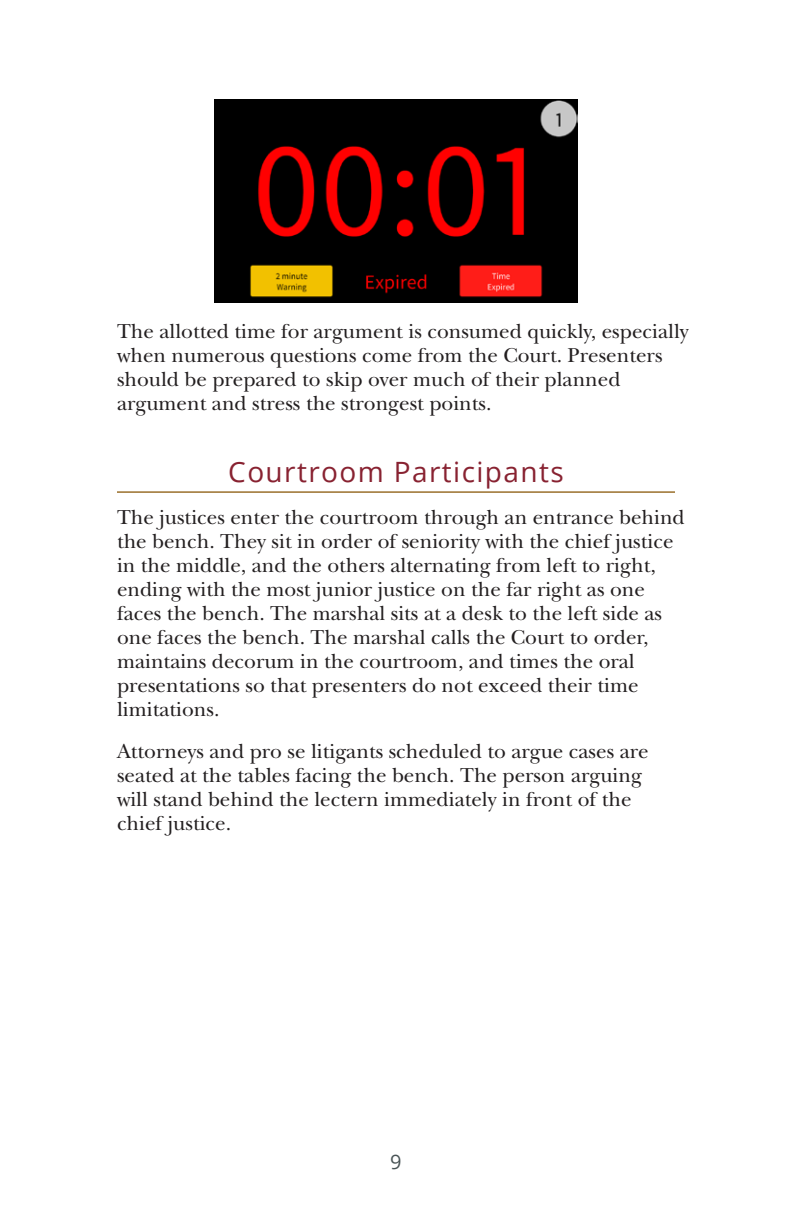
<style>
.page{position:relative;width:792px;height:1224px;background:#fff}
.page>*{position:absolute;margin:0;border:0;box-sizing:border-box;transform-origin:0 0}
.t1{font:28px "Open Sans";letter-spacing:.05em;color:#882231}
.Body{font:21px/24px "New Baskerville Std";color:#231f20}
.t2{font:20px "Open Sans";color:#495456}
</style>
<div class="page">
<hr style="left:117px;top:491px;width:558px;height:2px;background:#9a702c">
<img style="left:215px;top:99px;width:362px;height:204px">
<p class="Body" style="left:117px;top:320px;width:573px">The allotted time for argument is consumed quickly, especially when numerous questions come from the Court. Presenters should be prepared to skip over much of their planned argument and stress the strongest points.</p>
<h1 class="t1" style="left:228px;top:453px;width:337px">Courtroom Participants</h1>
<p class="Body" style="left:117px;top:506px;width:569px">The justices enter the courtroom through an entrance behind the bench. They sit in order of seniority with the chief justice in the middle, and the others alternating from left to right, ending with the most junior justice on the far right as one faces the bench. The marshal sits at a desk to the left side as one faces the bench. The marshal calls the Court to order, maintains decorum in the courtroom, and times the oral presentations so that presenters do not exceed their time limitations.</p>
<p class="Body" style="left:117px;top:740px;width:533px">Attorneys and pro se litigants scheduled to argue cases are seated at the tables facing the bench. The person arguing will stand behind the lectern immediately in front of the chief justice.</p>
<p class="t2" style="left:390px;top:1148px;width:13px">9</p>
</div>
